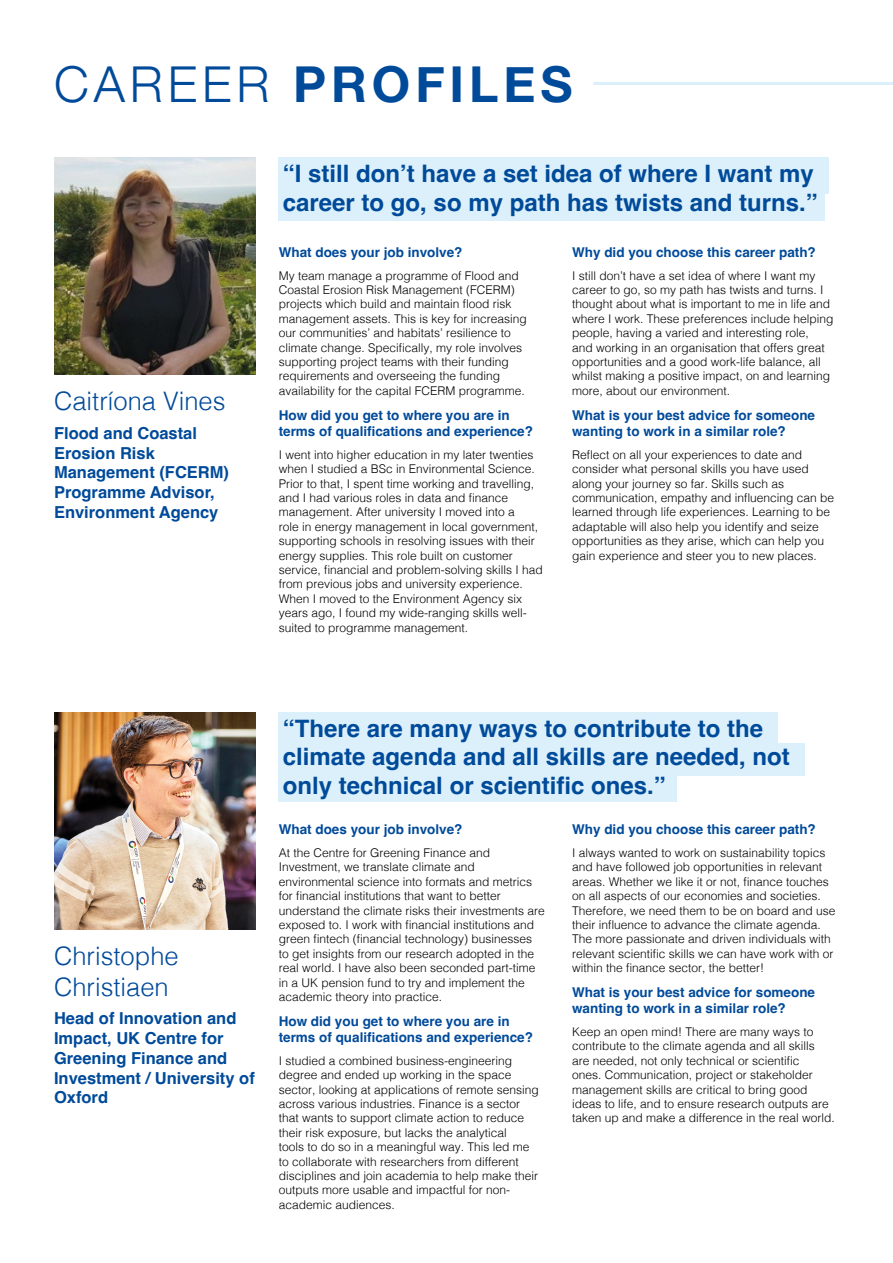
<style>
.page{position:relative;width:893px;height:1263px;background:#fff}
.page>*{position:absolute;margin:0;border:0;box-sizing:border-box;transform-origin:0 0}
.t1{font:700 49.5px "Helvetica Neue";letter-spacing:.1em;color:#004a9a}
.t2{font:300 25.5px/30.6px "Helvetica";color:#004a9a}
.t3{font:700 24px/28.8px "Helvetica";color:#004a9a}
.t4{font:700 16.5px/19.8px "Helvetica";color:#004a9a}
.t5{font:700 13.5px/16.2px "Helvetica";color:#004a9a}
.t6{font:300 12px/14.4px "Helvetica";color:#000}
.s1{font-weight:300}
</style>
<div class="page">
<div style="left:279px;top:769px;width:398px;height:32px;background:#dbf0fa"></div>
<div style="left:279px;top:189px;width:546px;height:32px;background:#dbf0fa"></div>
<div style="left:279px;top:157px;width:550px;height:36px;background:#dbf0fa"></div>
<hr style="left:593px;top:82px;width:300px;height:3px;background:#dbf0fa">
<img style="left:54px;top:157px;width:201px;height:217px">
<div style="left:279px;top:743px;width:526px;height:33px;background:#dbf0fa"></div>
<div style="left:279px;top:712px;width:499px;height:36px;background:#dbf0fa"></div>
<img style="left:54px;top:712px;width:201px;height:217px">
<h1 class="t1" style="left:54px;top:46px;width:520px"><span class="s1">CAREER</span> PROFILES</h1>
<h2 class="t2" style="left:54px;top:384px;width:173px">Caitríona Vines</h2>
<h3 class="t4" style="left:54px;top:425px;width:177px">Flood and Coastal<br>Erosion Risk<br>Management (FCERM)<br>Programme Advisor,<br>Environment Agency</h3>
<h3 class="t3" style="left:283px;top:162px;width:536px">“I still don’t have a set idea of where I want my career to go, so my path has twists and turns.”</h3>
<p class="t5" style="left:279px;top:245px;width:185px">What does your job involve?</p>
<p class="t6" style="left:279px;top:267px;width:250px">My team manage a programme of Flood and Coastal Erosion Risk Management (FCERM) projects which build and maintain flood risk management assets. This is key for increasing our communities’ and habitats’ resilience to climate change. Specifically, my role involves supporting project teams with their funding requirements and overseeing the funding availability for the capital FCERM programme.</p>
<p class="t5" style="left:279px;top:408px;width:256px">How did you get to where you are in terms of qualifications and experience?</p>
<p class="t6" style="left:279px;top:446px;width:266px">I went into higher education in my later twenties when I studied a BSc in Environmental Science.<br>Prior to that, I spent time working and travelling, and I had various roles in data and finance management. After university I moved into a<br>role in energy management in local government, supporting schools in resolving issues with their energy supplies. This role built on customer service, financial and problem-solving skills I had from previous jobs and university experience.<br>When I moved to the Environment Agency six years ago, I found my wide-ranging skills well&shy;suited to programme management.</p>
<p class="t5" style="left:572px;top:245px;width:245px">Why did you choose this career path?</p>
<p class="t6" style="left:572px;top:267px;width:263px">I still don’t have a set idea of where I want my career to go, so my path has twists and turns. I thought about what is important to me in life and where I work. These preferences include helping people, having a varied and interesting role,<br>and working in an organisation that offers great opportunities and a good work-life balance, all whilst making a positive impact, on and learning more, about our environment.</p>
<p class="t5" style="left:572px;top:408px;width:245px">What is your best advice for someone wanting to work in a similar role?</p>
<p class="t6" style="left:572px;top:446px;width:264px">Reflect on all your experiences to date and consider what personal skills you have used along your journey so far. Skills such as communication, empathy and influencing can be learned through life experiences. Learning to be adaptable will also help you identify and seize opportunities as they arise, which can help you gain experience and steer you to new places.</p>
<h2 class="t2" style="left:54px;top:939px;width:126px">Christophe<br>Christiaen</h2>
<h3 class="t4" style="left:54px;top:1010px;width:202px">Head of Innovation and<br>Impact, UK Centre for<br>Greening Finance and<br>Investment / University of<br>Oxford</h3>
<h3 class="t3" style="left:283px;top:716px;width:508px">“There are many ways to contribute to the climate agenda and all skills are needed, not only technical or scientific ones.”</h3>
<p class="t5" style="left:279px;top:823px;width:185px">What does your job involve?</p>
<p class="t6" style="left:279px;top:845px;width:268px">At the Centre for Greening Finance and Investment, we translate climate and environmental science into formats and metrics for financial institutions that want to better understand the climate risks their investments are exposed to. I work with financial institutions and green fintech (financial technology) businesses to get insights from our research adopted in the real world. I have also been seconded part-time in a UK pension fund to try and implement the academic theory into practice.</p>
<p class="t5" style="left:279px;top:1014px;width:256px">How did you get to where you are in terms of qualifications and experience?</p>
<p class="t6" style="left:279px;top:1052px;width:262px">I studied a combined business-engineering degree and ended up working in the space sector, looking at applications of remote sensing across various industries. Finance is a sector that wants to support climate action to reduce their risk exposure, but lacks the analytical<br>tools to do so in a meaningful way. This led me to collaborate with researchers from different disciplines and join academia to help make their outputs more usable and impactful for non&shy;academic audiences.</p>
<p class="t5" style="left:572px;top:823px;width:245px">Why did you choose this career path?</p>
<p class="t6" style="left:572px;top:845px;width:265px">I always wanted to work on sustainability topics and have followed job opportunities in relevant areas. Whether we like it or not, finance touches on all aspects of our economies and societies.<br>Therefore, we need them to be on board and use their influence to advance the climate agenda.<br>The more passionate and driven individuals with relevant scientific skills we can have work with or within the finance sector, the better!</p>
<p class="t5" style="left:572px;top:985px;width:245px">What is your best advice for someone wanting to work in a similar role?</p>
<p class="t6" style="left:572px;top:1024px;width:264px">Keep an open mind! There are many ways to contribute to the climate agenda and all skills are needed, not only technical or scientific<br>ones. Communication, project or stakeholder management skills are critical to bring good ideas to life, and to ensure research outputs are taken up and make a difference in the real world.</p>
</div>
